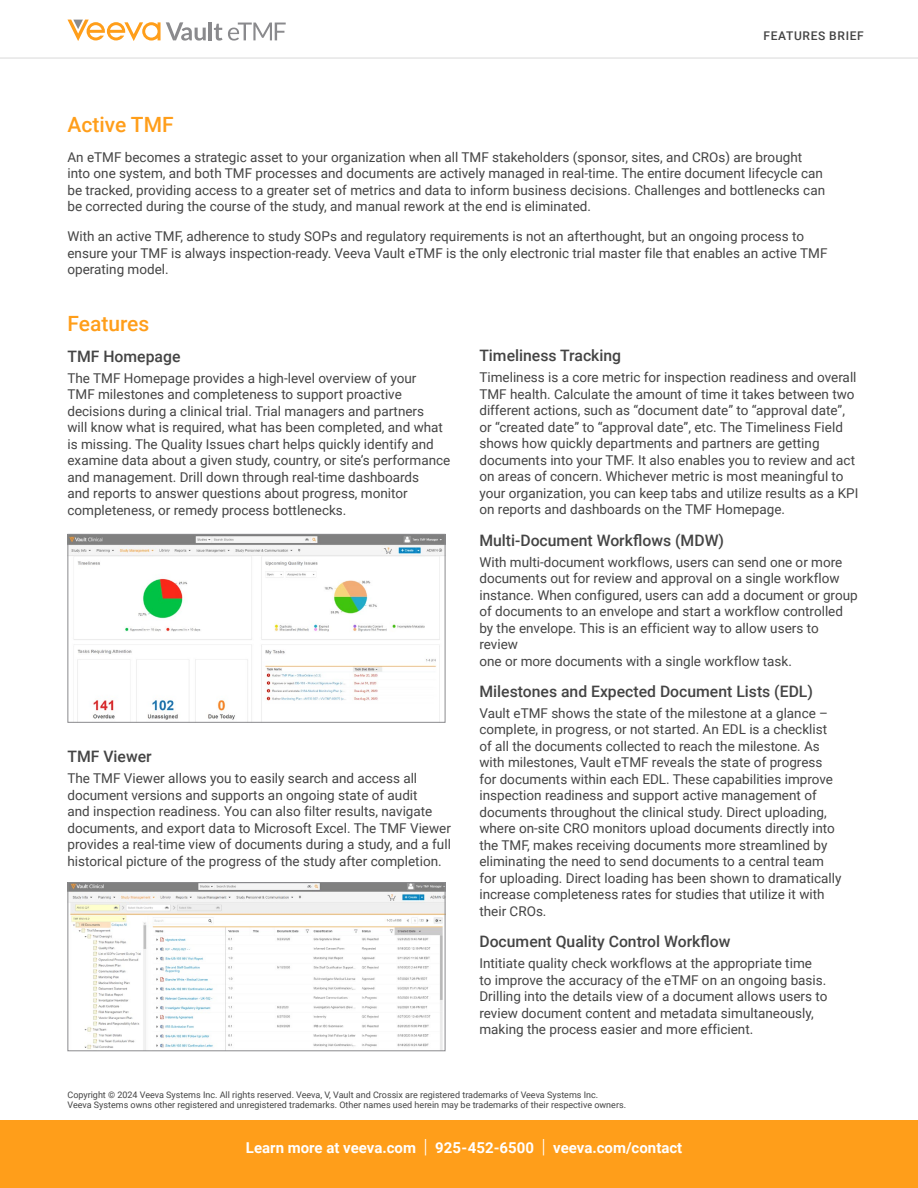
<style>
.page{position:relative;width:918px;height:1188px;background:#fff}
.page>*{position:absolute;margin:0;border:0;box-sizing:border-box;transform-origin:0 0}
.t1{font:500 21px "Roboto";color:#ff9e1a}
.t2{font:500 15.75px "Roboto";color:#444}
.t3{font:700 15px "Roboto";color:#fff}
.t4{font:13.5px/16.5px "Roboto";color:#444}
.t5{font:500 12px "Roboto";letter-spacing:.055em;color:#444}
.t6{font:9px/10.5px "Roboto";color:#444}
.s1{font-weight:300;font-size:19.5px}
</style>
<div class="page">
<hr style="left:0;top:58px;width:918px;height:1px;background:#d9d9d9">
<img style="left:70px;top:536px;width:373px;height:185px">
<div style="left:68px;top:534px;width:377px;height:189px;border:1px solid #8a8a8d"></div>
<img style="left:70px;top:884px;width:373px;height:165px">
<div style="left:68px;top:882px;width:377px;height:169px;border:1px solid #8a8a8d"></div>
<hr style="left:209px;top:22px;width:3px;height:18px;background:#8a8a8d">
<svg style="left:214px;top:23px;width:72px;height:18px"></svg>
<svg style="left:68px;top:20px;width:138px;height:21px"></svg>
<div style="left:0;top:1120px;width:918px;height:68px;background:#ff9e1a"></div>
<p class="t5" style="left:764px;top:27px;width:102px">FEATURES BRIEF</p>
<h1 class="t1" style="left:68px;top:109px;width:108px">Active TMF</h1>
<p class="t4" style="left:68px;top:148px;width:759px">An eTMF becomes a strategic asset to your organization when all TMF stakeholders (sponsor, sites, and CROs) are brought into one system, and both TMF processes and documents are actively managed in real-time. The entire document lifecycle can be tracked, providing access to a greater set of metrics and data to inform business decisions. Challenges and bottlenecks can be corrected during the course of the study, and manual rework at the end is eliminated.</p>
<p class="t4" style="left:68px;top:228px;width:762px">With an active TMF, adherence to study SOPs and regulatory requirements is not an afterthought, but an ongoing process to ensure your TMF is always inspection-ready. Veeva Vault eTMF is the only electronic trial master file that enables an active TMF operating model.</p>
<h1 class="t1" style="left:68px;top:308px;width:83px">Features</h1>
<p class="t2" style="left:68px;top:345px;width:114px">TMF Homepage</p>
<p class="t4" style="left:68px;top:369px;width:384px">The TMF Homepage provides a high-level overview of your<br>TMF milestones and completeness to support proactive decisions during a clinical trial. Trial managers and partners<br>will know what is required, what has been completed, and what is missing. The Quality Issues chart helps quickly identify and examine data about a given study, country, or site’s performance and management. Drill down through real-time dashboards<br>and reports to answer questions about progress, monitor completeness, or remedy process bottlenecks.</p>
<p class="t2" style="left:68px;top:746px;width:86px">TMF Viewer</p>
<p class="t4" style="left:68px;top:770px;width:385px">The TMF Viewer allows you to easily search and access all document versions and supports an ongoing state of audit<br>and inspection readiness. You can also filter results, navigate documents, and export data to Microsoft Excel. The TMF Viewer provides a real-time view of documents during a study, and a full historical picture of the progress of the study after completion.</p>
<p class="t2" style="left:479px;top:345px;width:143px">Timeliness Tracking</p>
<p class="t4" style="left:479px;top:369px;width:381px">Timeliness is a core metric for inspection readiness and overall TMF health. Calculate the amount of time it takes between two different actions, such as “document date” to “approval date”, or “created date” to “approval date”, etc. The Timeliness Field shows how quickly departments and partners are getting documents into your TMF. It also enables you to review and act on areas of concern. Whichever metric is most meaningful to your organization, you can keep tabs and utilize results as a KPI on reports and dashboards on the TMF Homepage.</p>
<p class="t2" style="left:479px;top:529px;width:246px">Multi-Document Workflows (MDW)</p>
<p class="t4" style="left:479px;top:553px;width:380px">With multi-document workflows, users can send one or more documents out for review and approval on a single workflow instance. When configured, users can add a document or group of documents to an envelope and start a workflow controlled by the envelope. This is an efficient way to allow users to review<br>one or more documents with a single workflow task.</p>
<p class="t2" style="left:479px;top:680px;width:335px">Milestones and Expected Document Lists (EDL)</p>
<p class="t4" style="left:479px;top:704px;width:364px">Vault eTMF shows the state of the milestone at a glance – complete, in progress, or not started. An EDL is a checklist of all the documents collected to reach the milestone. As with milestones, Vault eTMF reveals the state of progress for documents within each EDL. These capabilities improve inspection readiness and support active management of documents throughout the clinical study. Direct uploading, where on-site CRO monitors upload documents directly into the TMF, makes receiving documents more streamlined by eliminating the need to send documents to a central team for uploading. Direct loading has been shown to dramatically increase completeness rates for studies that utilize it with their CROs.</p>
<p class="t2" style="left:479px;top:931px;width:253px">Document Quality Control Workflow</p>
<p class="t4" style="left:479px;top:955px;width:349px">Intitiate quality check workflows at the appropriate time<br>to improve the accuracy of the eTMF on an ongoing basis.<br>Drilling into the details view of a document allows users to review document content and metadata simultaneously, making the process easier and more efficient.</p>
<p class="t6" style="left:68px;top:1089px;width:560px">Copyright © 2024 Veeva Systems Inc. All rights reserved. Veeva, V, Vault and Crossix are registered trademarks of Veeva Systems Inc.<br>Veeva Systems owns other registered and unregistered trademarks. Other names used herein may be trademarks of their respective owners.</p>
<p class="t3" style="left:246px;top:1137px;width:438px">Learn more at veeva.com <span class="s1">|</span> 925-452-6500 <span class="s1">|</span> veeva.com/contact</p>
</div>
